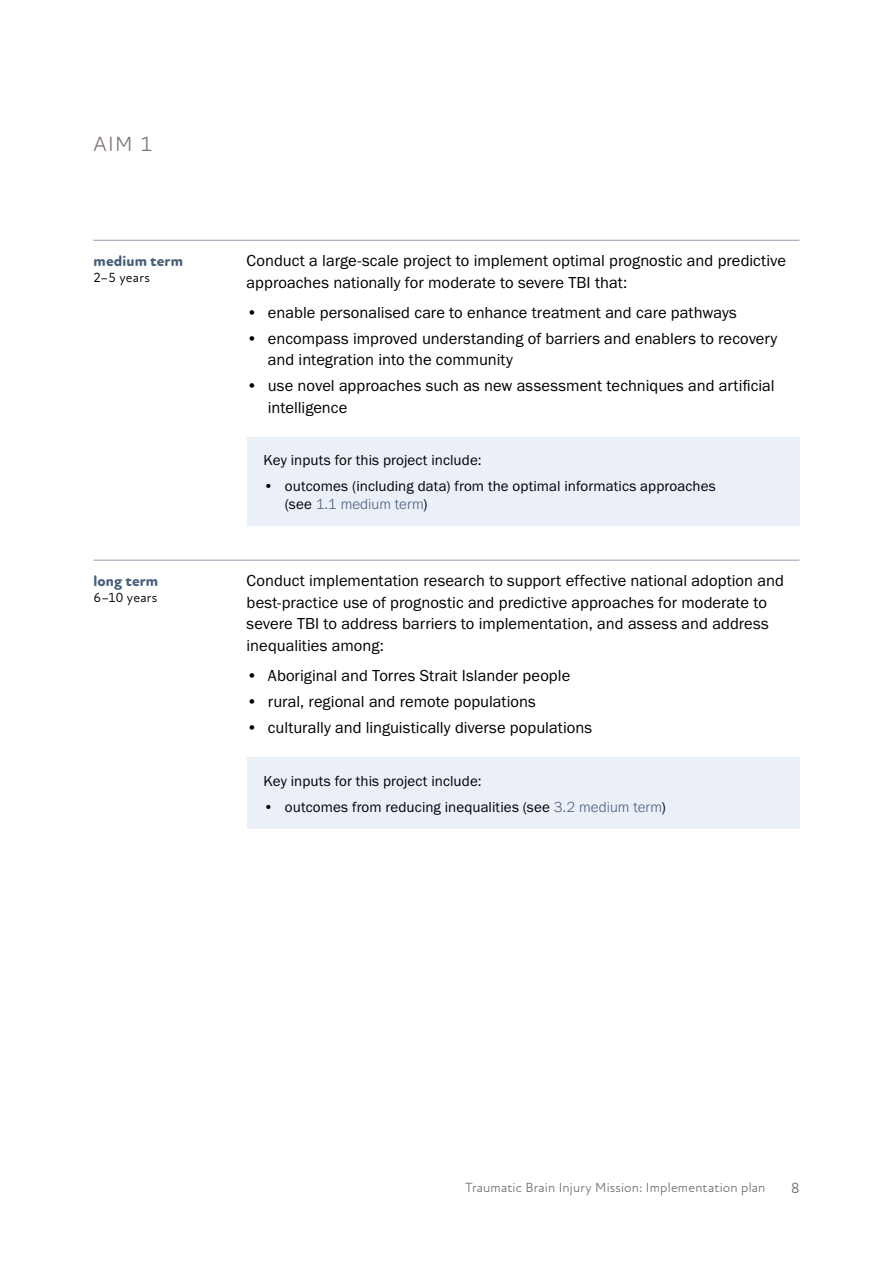
<style>
.page{position:relative;width:893px;height:1263px;background:#fff}
.page>*{position:absolute;margin:0;border:0;box-sizing:border-box;transform-origin:0 0}
.t1{font:21px "Atten Round New";color:#827874}
.Bullet{font:16.5px/21.6px "Franklin Gothic URW Boo";color:#000}
.NormalFirstParaBefor{font:16.5px/21.6px "Franklin Gothic URW Boo";color:#000}
.BoxBullet{font:15px/18px "Franklin Gothic URW Boo";letter-spacing:.005em;color:#000}
.BoxText{font:15px "Franklin Gothic URW Boo";letter-spacing:.005em;color:#000}
.Timeframe{font:800 15px "Atten Round New";letter-spacing:.01em;color:#49607b}
.t2{font:15px "Atten Round New";color:#6d6e71}
.t3{font:13.5px "Atten Round New";letter-spacing:.015em;color:#6d6e71}
.Timeframe-2{font:13.5px "Atten Round New";letter-spacing:.015em;color:#000}
.s1{font-family:"Franklin Gothic URW";font-weight:300;color:#49607b}
</style>
<div class="page">
<hr style="left:94px;top:240px;width:705px;height:1px;background:#969cae">
<hr style="left:94px;top:560px;width:705px;height:1px;background:#969cae">
<div style="left:247px;top:438px;width:552px;height:88px;background:#ebeff8"></div>
<div style="left:247px;top:757px;width:552px;height:72px;background:#ebeff8"></div>
<p class="t1" style="left:94px;top:132px;width:60px">Aim 1</p>
<p class="Timeframe" style="left:94px;top:252px;width:91px">medium term</p>
<p class="Timeframe-2" style="left:94px;top:269px;width:58px">2–5 years</p>
<p class="Timeframe" style="left:94px;top:572px;width:66px">long term</p>
<p class="Timeframe-2" style="left:94px;top:589px;width:65px">6–10 years</p>
<p class="NormalFirstParaBefor" style="left:247px;top:250px;width:541px">Conduct a large-scale project to implement optimal prognostic and predictive approaches nationally for moderate to severe TBI that:</p>
<p class="Bullet" style="left:247px;top:301px;width:492px">• enable personalised care to enhance treatment and care pathways</p>
<p class="Bullet" style="left:268px;top:327px;width:511px;text-indent:-21px">• encompass improved understanding of barriers and enablers to recovery and integration into the community</p>
<p class="Bullet" style="left:268px;top:375px;width:508px;text-indent:-21px">• use novel approaches such as new assessment techniques and artificial intelligence</p>
<p class="BoxText" style="left:264px;top:450px;width:219px">Key inputs for this project include:</p>
<p class="BoxBullet" style="left:285px;top:477px;width:432px;text-indent:-21px">• outcomes (including data) from the optimal informatics approaches (see <span class="s1">1.1 medium term</span>)</p>
<p class="NormalFirstParaBefor" style="left:247px;top:569px;width:539px">Conduct implementation research to support effective national adoption and best-practice use of prognostic and predictive approaches for moderate to severe TBI to address barriers to implementation, and assess and address inequalities among:</p>
<p class="Bullet" style="left:247px;top:664px;width:325px">• Aboriginal and Torres Strait Islander people</p>
<p class="Bullet" style="left:247px;top:690px;width:291px">• rural, regional and remote populations</p>
<p class="Bullet" style="left:247px;top:716px;width:347px">• culturally and linguistically diverse populations</p>
<p class="BoxText" style="left:264px;top:771px;width:219px">Key inputs for this project include:</p>
<p class="BoxBullet" style="left:264px;top:798px;width:404px">• outcomes from reducing inequalities (see <span class="s1">3.2 medium term</span>)</p>
<p class="t3" style="left:465px;top:1179px;width:302px">Traumatic Brain Injury Mission: Implementation plan</p>
<p class="t2" style="left:791px;top:1179px;width:10px">8</p>
</div>
